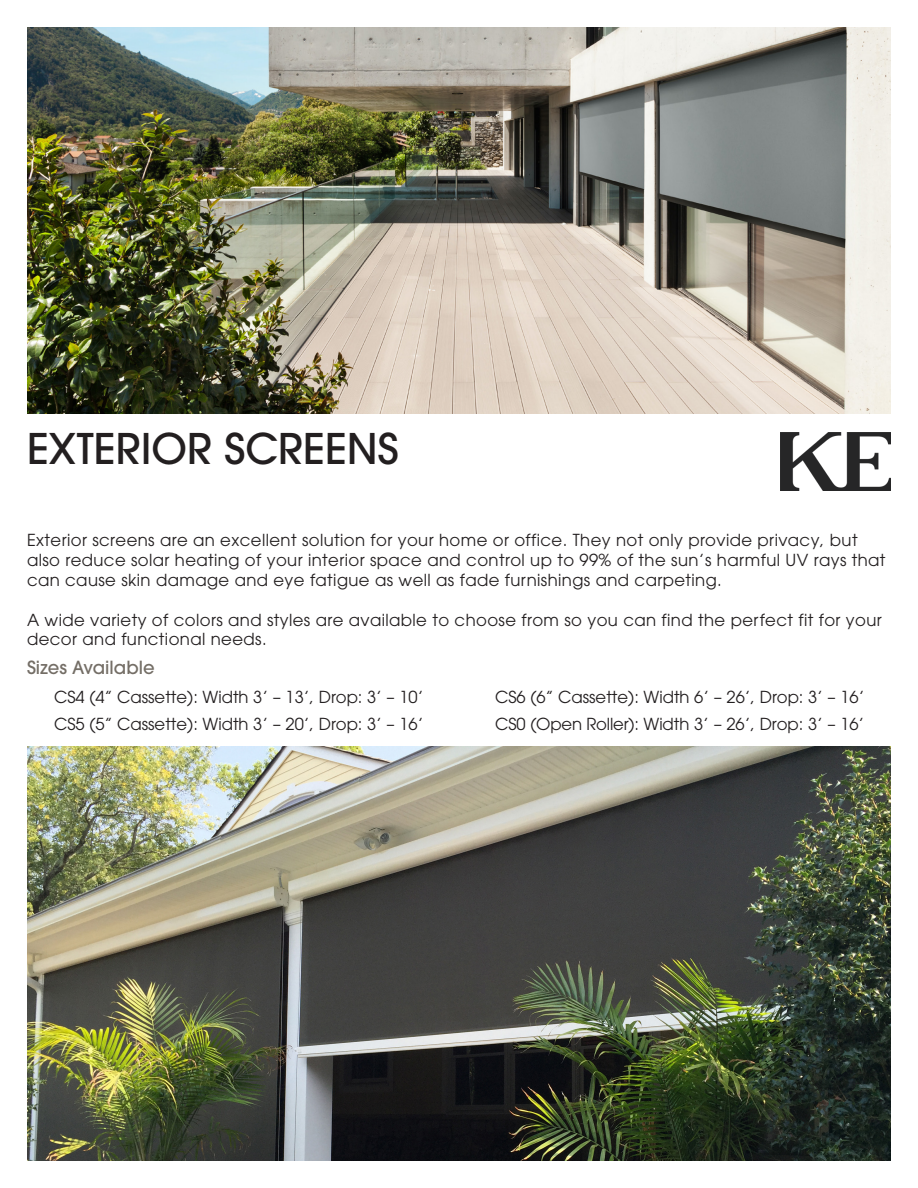
<style>
.page{position:relative;width:918px;height:1188px;background:#fff}
.page>*{position:absolute;margin:0;border:0;box-sizing:border-box;transform-origin:0 0}
.t1{font:500 42px "ITC Avant Garde Pro";color:#231f20}
.t2{font:500 18px "ITC Avant Garde Pro";color:#746e66}
.t3{font:16.5px/19.8px "ITC Avant Garde Pro";letter-spacing:.025em;color:#231f20}
.t4{font:16.5px "ITC Avant Garde Pro";color:#231f20}
</style>
<div class="page">
<img style="left:27px;top:27px;width:864px;height:387px">
<img style="left:27px;top:747px;width:864px;height:414px">
<img style="left:781px;top:432px;width:110px;height:59px">
<p class="t1" style="left:27px;top:422px;width:373px">EXTERIOR SCREENS</p>
<p class="t3" style="left:27px;top:530px;width:860px">Exterior screens are an excellent solution for your home or office. They not only provide privacy, but also reduce solar heating of your interior space and control up to 99% of the sun’s harmful UV rays that can cause skin damage and eye fatigue as well as fade furnishings and carpeting.</p>
<p class="t3" style="left:27px;top:609px;width:856px">A wide variety of colors and styles are available to choose from so you can find the perfect fit for your decor and functional needs.</p>
<p class="t2" style="left:27px;top:656px;width:129px">Sizes Available</p>
<p class="t4" style="left:54px;top:686px;width:371px">CS4 (4” Cassette): Width 3’ – 13’, Drop: 3’ – 10’</p>
<p class="t4" style="left:54px;top:713px;width:371px">CS5 (5” Cassette): Width 3’ – 20’, Drop: 3’ – 16’</p>
<p class="t4" style="left:495px;top:686px;width:371px">CS6 (6” Cassette): Width 6’ – 26’, Drop: 3’ – 16’</p>
<p class="t4" style="left:495px;top:713px;width:371px">CS0 (Open Roller): Width 3’ – 26’, Drop: 3’ – 16’</p>
</div>
